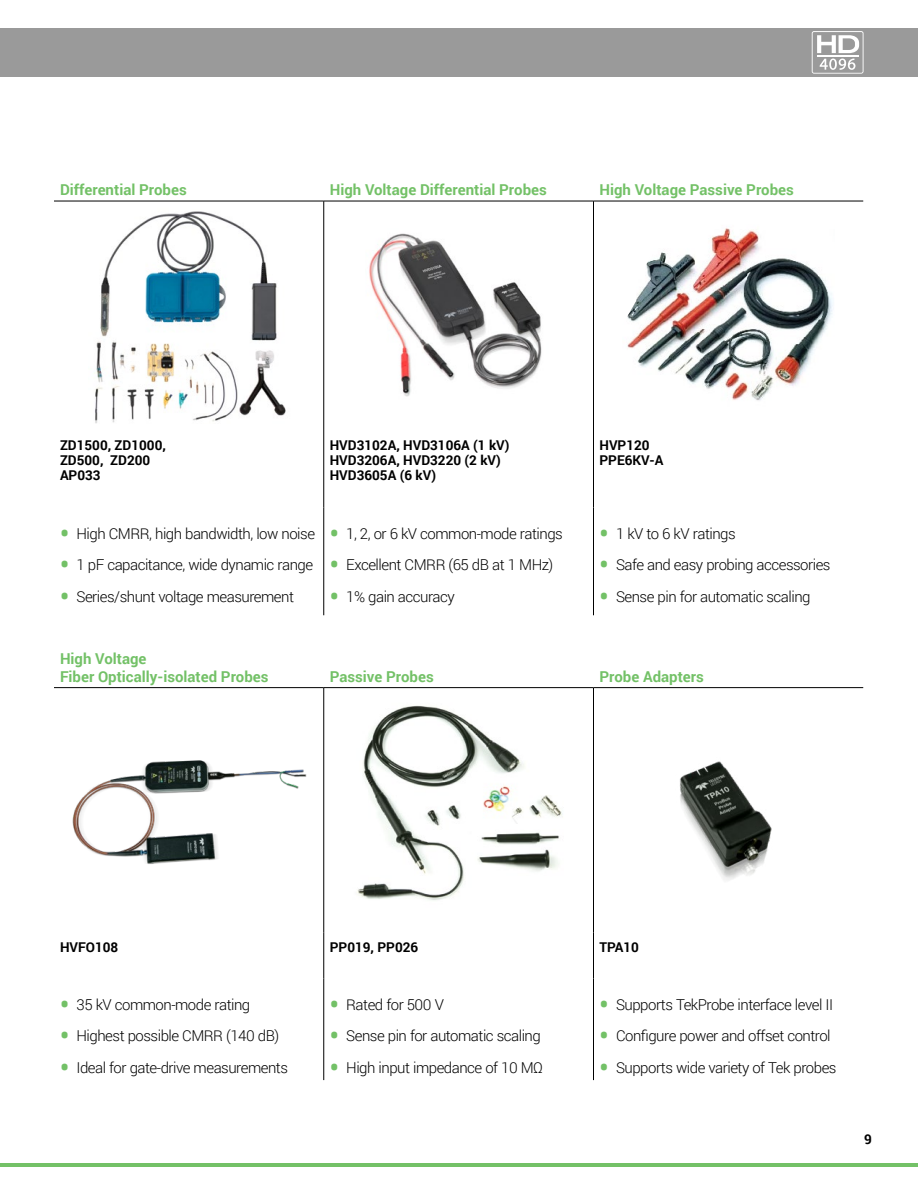
<style>
.page{position:relative;width:918px;height:1188px;background:#fff}
.page>*{position:absolute;margin:0;border:0;box-sizing:border-box;transform-origin:0 0}
.t1{font:300 15px "Roboto";letter-spacing:-.03em;color:#000}
.t2{font:700 15px/18px "Roboto";color:#73c167}
.t3{font:700 13.5px/15px "Roboto";color:#000}
.s1{font-weight:900;font-size:24px;color:#73c167}
</style>
<div class="page">
<div style="left:0;top:28px;width:918px;height:49px;background:#9a9a9a"></div>
<hr style="left:0;top:1163px;width:918px;height:3px;background:#73c167">
<svg style="left:812px;top:31px;width:52px;height:43px"></svg>
<hr style="left:323px;top:201px;width:1px;height:229px;background:#000">
<hr style="left:323px;top:430px;width:1px;height:77px;background:#000">
<hr style="left:323px;top:507px;width:1px;height:108px;background:#000">
<hr style="left:323px;top:688px;width:1px;height:244px;background:#000">
<hr style="left:323px;top:932px;width:1px;height:46px;background:#000">
<hr style="left:323px;top:978px;width:1px;height:102px;background:#000">
<hr style="left:593px;top:201px;width:1px;height:229px;background:#000">
<hr style="left:593px;top:430px;width:1px;height:77px;background:#000">
<hr style="left:593px;top:507px;width:1px;height:108px;background:#000">
<hr style="left:593px;top:688px;width:1px;height:244px;background:#000">
<hr style="left:593px;top:932px;width:1px;height:46px;background:#000">
<hr style="left:593px;top:978px;width:1px;height:102px;background:#000">
<hr style="left:54px;top:201px;width:270px;height:1px;background:#000">
<hr style="left:324px;top:201px;width:270px;height:1px;background:#000">
<hr style="left:594px;top:201px;width:269px;height:1px;background:#000">
<hr style="left:54px;top:687px;width:270px;height:1px;background:#000">
<hr style="left:324px;top:687px;width:270px;height:1px;background:#000">
<hr style="left:594px;top:687px;width:269px;height:1px;background:#000">
<img style="left:95px;top:211px;width:191px;height:212px">
<img style="left:369px;top:233px;width:173px;height:164px">
<img style="left:627px;top:228px;width:206px;height:173px">
<img style="left:72px;top:760px;width:235px;height:104px">
<img style="left:357px;top:705px;width:206px;height:195px">
<img style="left:680px;top:761px;width:92px;height:119px">
<p class="t2" style="left:60px;top:180px;width:128px">Differential Probes</p>
<p class="t2" style="left:330px;top:180px;width:219px">High Voltage Differential Probes</p>
<p class="t2" style="left:599px;top:180px;width:196px">High Voltage Passive Probes</p>
<p class="t3" style="left:60px;top:437px;width:107px">ZD1500, ZD1000,<br>ZD500, ZD200<br>AP033</p>
<p class="t3" style="left:330px;top:437px;width:181px">HVD3102A, HVD3106A (1 kV)<br>HVD3206A, HVD3220 (2 kV)<br>HVD3605A (6 kV)</p>
<p class="t3" style="left:600px;top:437px;width:65px">HVP120<br>PPE6KV-A</p>
<p class="t1" style="left:60px;top:523px;width:257px"><span class="s1">•</span> High CMRR, high bandwidth, low noise</p>
<p class="t1" style="left:60px;top:555px;width:255px"><span class="s1">•</span> 1 pF capacitance, wide dynamic range</p>
<p class="t1" style="left:60px;top:586px;width:236px"><span class="s1">•</span> Series/shunt voltage measurement</p>
<p class="t1" style="left:330px;top:523px;width:235px"><span class="s1">•</span> 1, 2, or 6 kV common-mode ratings</p>
<p class="t1" style="left:330px;top:555px;width:225px"><span class="s1">•</span> Excellent CMRR (65 dB at 1 MHz)</p>
<p class="t1" style="left:330px;top:586px;width:127px"><span class="s1">•</span> 1% gain accuracy</p>
<p class="t1" style="left:600px;top:523px;width:138px"><span class="s1">•</span> 1 kV to 6 kV ratings</p>
<p class="t1" style="left:600px;top:555px;width:233px"><span class="s1">•</span> Safe and easy probing accessories</p>
<p class="t1" style="left:600px;top:586px;width:213px"><span class="s1">•</span> Sense pin for automatic scaling</p>
<p class="t2" style="left:60px;top:649px;width:210px">High Voltage<br>Fiber Optically-isolated Probes</p>
<p class="t2" style="left:330px;top:667px;width:106px">Passive Probes</p>
<p class="t2" style="left:599px;top:667px;width:106px">Probe Adapters</p>
<p class="t3" style="left:60px;top:940px;width:60px">HVFO108</p>
<p class="t3" style="left:330px;top:940px;width:90px">PP019, PP026</p>
<p class="t3" style="left:600px;top:940px;width:41px">TPA10</p>
<p class="t1" style="left:60px;top:994px;width:192px"><span class="s1">•</span> 35 kV common-mode rating</p>
<p class="t1" style="left:60px;top:1026px;width:221px"><span class="s1">•</span> Highest possible CMRR (140 dB)</p>
<p class="t1" style="left:60px;top:1058px;width:230px"><span class="s1">•</span> Ideal for gate-drive measurements</p>
<p class="t1" style="left:330px;top:994px;width:116px"><span class="s1">•</span> Rated for 500 V</p>
<p class="t1" style="left:330px;top:1026px;width:213px"><span class="s1">•</span> Sense pin for automatic scaling</p>
<p class="t1" style="left:330px;top:1058px;width:215px"><span class="s1">•</span> High input impedance of 10 MΩ</p>
<p class="t1" style="left:600px;top:994px;width:235px"><span class="s1">•</span> Supports TekProbe interface level II</p>
<p class="t1" style="left:600px;top:1026px;width:233px"><span class="s1">•</span> Configure power and offset control</p>
<p class="t1" style="left:600px;top:1058px;width:239px"><span class="s1">•</span> Supports wide variety of Tek probes</p>
<p class="t3" style="left:864px;top:1131px;width:9px">9</p>
</div>
